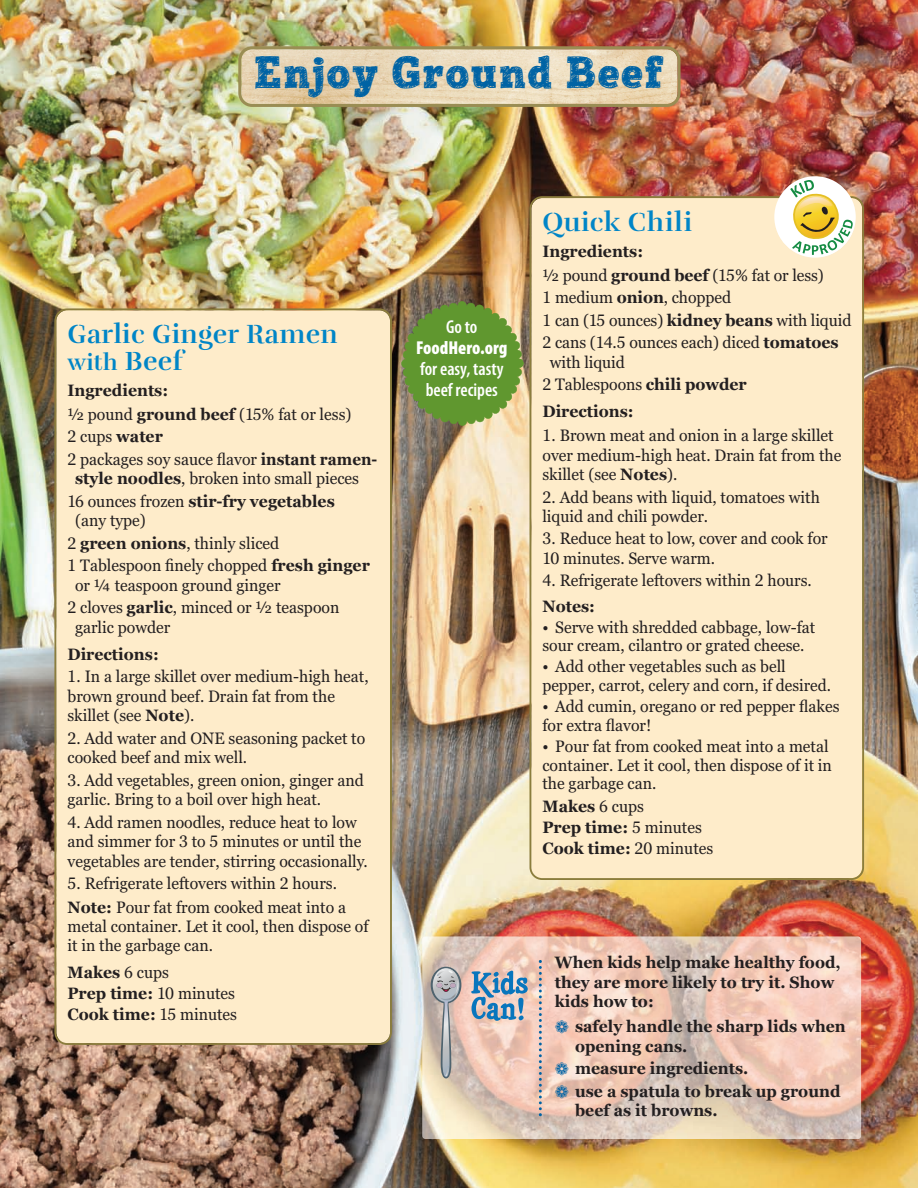
<style>
.page{position:relative;width:918px;height:1188px;background:#fff}
.page>*{position:absolute;margin:0;border:0;box-sizing:border-box;transform-origin:0 0}
.t1{font:43.5px "Posterizer KG Sketch";letter-spacing:.04em;color:#0063a4}
.t2{font:27px "Rufina Stencil Bold";letter-spacing:.015em;color:#0085c7}
.t3{font:23.25px "Rufina Stencil Bold";color:#0085c7}
.t4{font:600 condensed 18.75px/21px "Myriad Pro";color:#fff}
.t5{font:900 condensed 18.75px "Myriad Pro";color:#fff}
.t6{font:16.5px/22.5px "Georgia Pro";color:#231f20;scale:.96 1}
.t7{font:700 16.5px/21px "Georgia";color:#231f20;scale:.96 1}
.s1{font-family:"Georgia";font-weight:700}
.s2{font-family:"Georgia Pro";font-weight:400}
.s3{font-size:27px}
.s4{color:#0063a4}
</style>
<div class="page">
<img style="left:0;top:0;width:918px;height:1188px">
<img style="left:422px;top:936px;width:439px;height:203px">
<div style="left:530px;top:196px;width:334px;height:684px;background:#feecca"></div>
<div style="left:54px;top:308px;width:338px;height:737px;background:#feecca"></div>
<svg style="left:401px;top:301px;width:123px;height:125px;background:#769944"></svg>
<svg style="left:539px;top:960px;width:3px;height:156px"></svg>
<img style="left:774px;top:176px;width:82px;height:82px">
<svg style="left:431px;top:967px;width:30px;height:36px"></svg>
<svg style="left:471px;top:971px;width:57px;height:50px;background:#91a8bd"></svg>
<svg style="left:433px;top:968px;width:26px;height:110px;background:#b7b0ad"></svg>
<svg style="left:238px;top:46px;width:443px;height:61px;background:#e0cdaa"></svg>
<h1 class="t1" style="left:254px;top:56px;width:411px">Enjoy Ground Beef</h1>
<h2 class="t2" style="left:542px;top:213px;width:151px">Quick Chili</h2>
<p class="t7" style="left:542px;top:241px;width:106px">Ingredients:</p>
<p class="t6" style="left:542px;top:265px;width:323px">½ pound <span class="s1">ground beef</span> (15% fat or less)<br>1 medium <span class="s1">onion</span>, chopped<br>1 can (15 ounces) <span class="s1">kidney beans</span> with liquid 2 cans (14.5 ounces each) diced <span class="s1">tomatoes</span></p>
<p class="t6" style="left:542px;top:352px;width:214px;text-indent:7px">with liquid<br>2 Tablespoons <span class="s1">chili powder</span></p>
<p class="t7" style="left:542px;top:401px;width:97px">Directions:</p>
<p class="t6" style="left:542px;top:427px;width:313px;line-height:19.5px">1. Brown meat and onion in a large skillet over medium-high heat. Drain fat from the skillet (see <span class="s1">Notes</span>).</p>
<p class="t6" style="left:542px;top:489px;width:291px;line-height:18.8px">2. Add beans with liquid, tomatoes with liquid and chili powder.</p>
<p class="t6" style="left:542px;top:530px;width:299px;line-height:19.5px">3. Reduce heat to low, cover and cook for<br>10 minutes. Serve warm.</p>
<p class="t6" style="left:542px;top:570px;width:282px">4. Refrigerate leftovers within 2 hours.</p>
<p class="t7" style="left:542px;top:595px;width:56px">Notes:</p>
<p class="t6" style="left:542px;top:619px;width:286px;line-height:18.8px">• Serve with shredded cabbage, low-fat sour cream, cilantro or grated cheese.</p>
<p class="t6" style="left:542px;top:659px;width:302px;line-height:18.8px">• Add other vegetables such as bell pepper, carrot, celery and corn, if desired.</p>
<p class="t6" style="left:542px;top:698px;width:311px;line-height:18.8px">• Add cumin, oregano or red pepper flakes for extra flavor!</p>
<p class="t6" style="left:542px;top:738px;width:303px;line-height:18.8px">• Pour fat from cooked meat into a metal container. Let it cool, then dispose of it in the garbage can.</p>
<p class="t7" style="left:542px;top:796px;width:179px">Makes <span class="s2">6 cups<br></span>Prep time: <span class="s2">5 minutes<br></span>Cook time: <span class="s2">20 minutes</span></p>
<p class="t4" style="left:446px;top:318px;width:33px">Go to</p>
<p class="t5" style="left:416px;top:341px;width:93px">FoodHero.org</p>
<p class="t4" style="left:420px;top:360px;width:85px">for easy, tasty beef recipes</p>
<h2 class="t2" style="left:68px;top:325px;width:272px">Garlic Ginger Ramen</h2>
<h3 class="t3" style="left:68px;top:355px;width:117px">with <span class="s3">Beef</span></h3>
<p class="t7" style="left:67px;top:380px;width:106px">Ingredients:</p>
<p class="t6" style="left:67px;top:404px;width:324px">½ pound <span class="s1">ground beef</span> (15% fat or less)<br>2 cups <span class="s1">water<br></span>2 packages soy sauce flavor <span class="s1">instant ramen-</span></p>
<p class="t6" style="left:75px;top:469px;width:297px"><span class="s1">style noodles</span>, broken into small pieces</p>
<p class="t7" style="left:67px;top:491px;width:280px"><span class="s2">16 ounces frozen</span> stir-fry vegetables</p>
<p class="t6" style="left:67px;top:511px;width:317px;text-indent:8px">(any type)<br>2 <span class="s1">green onions</span>, thinly sliced<br>1 Tablespoon finely chopped <span class="s1">fresh ginger</span></p>
<p class="t6" style="left:67px;top:575px;width:285px;text-indent:8px">or ¼ teaspoon ground ginger<br>2 cloves <span class="s1">garlic</span>, minced or ½ teaspoon</p>
<p class="t6" style="left:75px;top:617px;width:101px">garlic powder</p>
<p class="t7" style="left:67px;top:644px;width:97px">Directions:</p>
<p class="t6" style="left:67px;top:668px;width:315px;line-height:19.5px">1. In a large skillet over medium-high heat, brown ground beef. Drain fat from the skillet (see <span class="s1">Note</span>).</p>
<p class="t6" style="left:67px;top:730px;width:312px;line-height:19.5px">2. Add water and ONE seasoning packet to cooked beef and mix well.</p>
<p class="t6" style="left:67px;top:772px;width:310px;line-height:19.5px">3. Add vegetables, green onion, ginger and garlic. Bring to a boil over high heat.</p>
<p class="t6" style="left:67px;top:814px;width:314px;line-height:19.5px">4. Add ramen noodles, reduce heat to low and simmer for 3 to 5 minutes or until the vegetables are tender, stirring occasionally.</p>
<p class="t6" style="left:67px;top:873px;width:292px;line-height:24px">5. Refrigerate leftovers within 2 hours.<br><span class="s1">Note:</span> Pour fat from cooked meat into a</p>
<p class="t6" style="left:67px;top:918px;width:315px;line-height:18.8px">metal container. Let it cool, then dispose of it in the garbage can.</p>
<p class="t7" style="left:67px;top:962px;width:178px">Makes <span class="s2">6 cups<br></span>Prep time: <span class="s2">10 minutes<br></span>Cook time: <span class="s2">15 minutes</span></p>
<p class="t7" style="left:555px;top:953px;width:299px;line-height:19.5px">When kids help make healthy food, they are more likely to try it. Show kids how to:</p>
<p class="t7" style="left:575px;top:1017px;width:283px;line-height:19.5px;text-indent:-20px"><span class="s4">❁</span> safely handle the sharp lids when opening cans.</p>
<p class="t7" style="left:555px;top:1057px;width:299px;line-height:22.5px"><span class="s4">❁</span> measure ingredients.<br><span class="s4">❁</span> use a spatula to break up ground</p>
<p class="t7" style="left:575px;top:1100px;width:150px">beef as it browns.</p>
</div>
